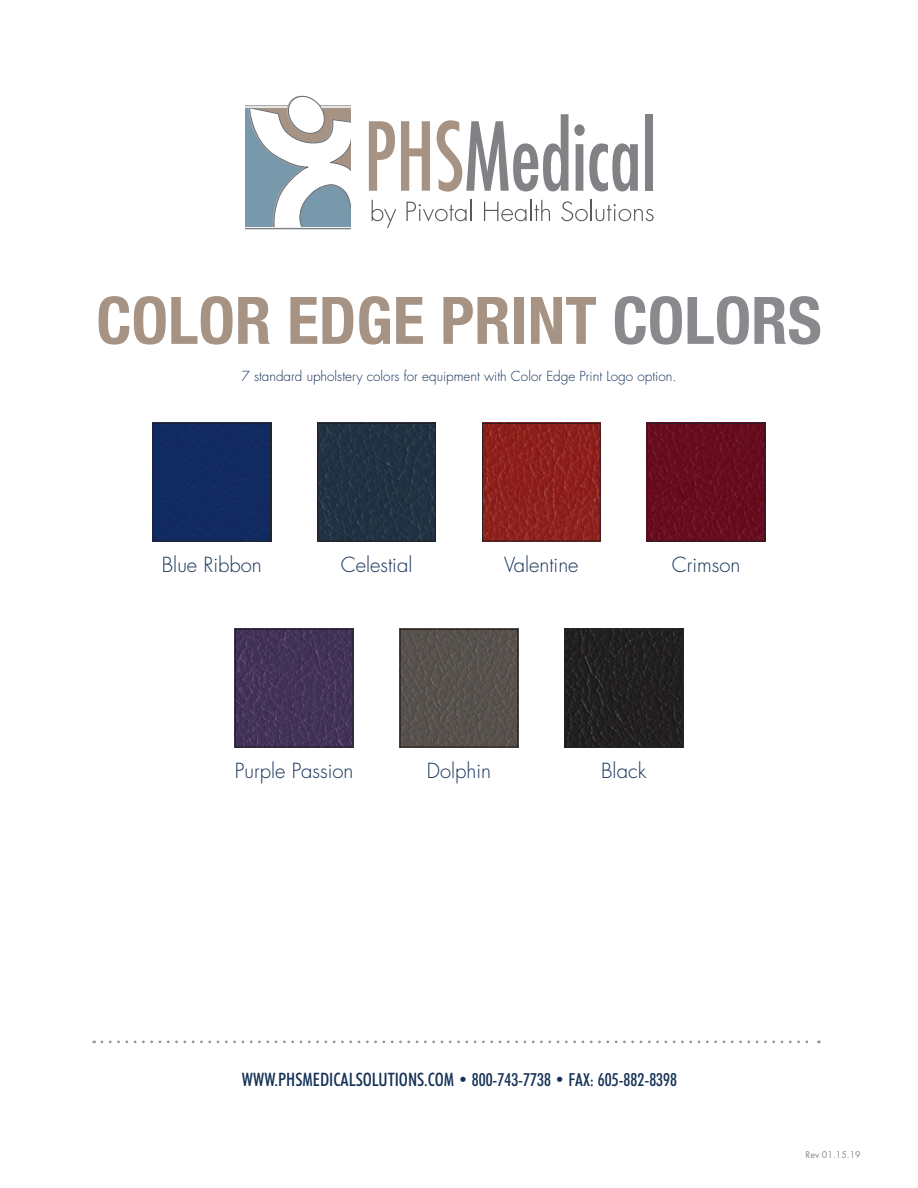
<style>
.page{position:relative;width:918px;height:1188px;background:#fff}
.page>*{position:absolute;margin:0;border:0;box-sizing:border-box;transform-origin:0 0}
.Feature_Header{font:700 condensed 65.7px "Helvetica Neue";color:#a79383}
.t1{font:300 20.25px "Futura";color:#153256}
.t2{font:500 condensed 18px "Futura BT";color:#153256}
.t3{font:300 13.5px "Futura";color:#153256}
.t4{font:9px "Futura";color:#8a8a8e}
.s1{color:#8a8a8e}
.s2{font-size:18.6px}
</style>
<div class="page">
<svg style="left:102px;top:1041px;width:717px;height:2px"></svg>
<div style="left:155px;top:425px;width:114px;height:115px;background:#112a62"></div>
<div style="left:153px;top:423px;width:118px;height:119px;border:1px solid #231f20"></div>
<img style="left:319px;top:425px;width:115px;height:115px">
<div style="left:317px;top:423px;width:119px;height:119px;border:1px solid #231f20"></div>
<img style="left:484px;top:425px;width:115px;height:115px">
<div style="left:482px;top:423px;width:119px;height:119px;border:1px solid #231f20"></div>
<img style="left:649px;top:425px;width:114px;height:115px">
<div style="left:647px;top:423px;width:118px;height:119px;border:1px solid #231f20"></div>
<img style="left:237px;top:631px;width:115px;height:114px">
<div style="left:235px;top:629px;width:119px;height:118px;border:1px solid #231f20"></div>
<img style="left:402px;top:631px;width:114px;height:114px">
<div style="left:400px;top:629px;width:118px;height:118px;border:1px solid #231f20"></div>
<img style="left:566px;top:631px;width:115px;height:114px">
<div style="left:564px;top:629px;width:119px;height:118px;border:1px solid #231f20"></div>
<svg style="left:369px;top:121px;width:26px;height:70px"></svg>
<svg style="left:401px;top:121px;width:29px;height:70px"></svg>
<svg style="left:437px;top:114px;width:201px;height:78px"></svg>
<div style="left:645px;top:114px;width:8px;height:77px;background:#808285"></div>
<svg style="left:372px;top:200px;width:24px;height:28px"></svg>
<svg style="left:406px;top:200px;width:66px;height:22px"></svg>
<svg style="left:484px;top:200px;width:66px;height:21px"></svg>
<svg style="left:561px;top:200px;width:93px;height:21px"></svg>
<svg style="left:245px;top:95px;width:106px;height:132px"></svg>
<hr style="left:245px;top:228px;width:106px;height:1px;background:#808285">
<p class="Feature_Header" style="left:96px;top:266px;width:727px">COLOR EDGE PRINT <span class="s1">COLORS</span></p>
<p class="t3" style="left:241px;top:367px;width:437px">7 standard upholstery colors for equipment with Color Edge Print Logo option.</p>
<p class="t1" style="left:162px;top:552px;width:101px">Blue Ribbon</p>
<p class="t1" style="left:341px;top:552px;width:73px">Celestial</p>
<p class="t1" style="left:504px;top:552px;width:76px">Valentine</p>
<p class="t1" style="left:672px;top:552px;width:70px">Crimson</p>
<p class="t1" style="left:235px;top:757px;width:120px">Purple Passion</p>
<p class="t1" style="left:427px;top:757px;width:66px">Dolphin</p>
<p class="t1" style="left:601px;top:757px;width:47px">Black</p>
<p class="t2" style="left:242px;top:1069px;width:437px"><span class="s2">WWW.PHSMEDICALSOLUTIONS.COM</span> • 800-743-7738 • FAX: 605-882-8398</p>
<p class="t4" style="left:805px;top:1148px;width:57px">Rev 01.15.19</p>
</div>
